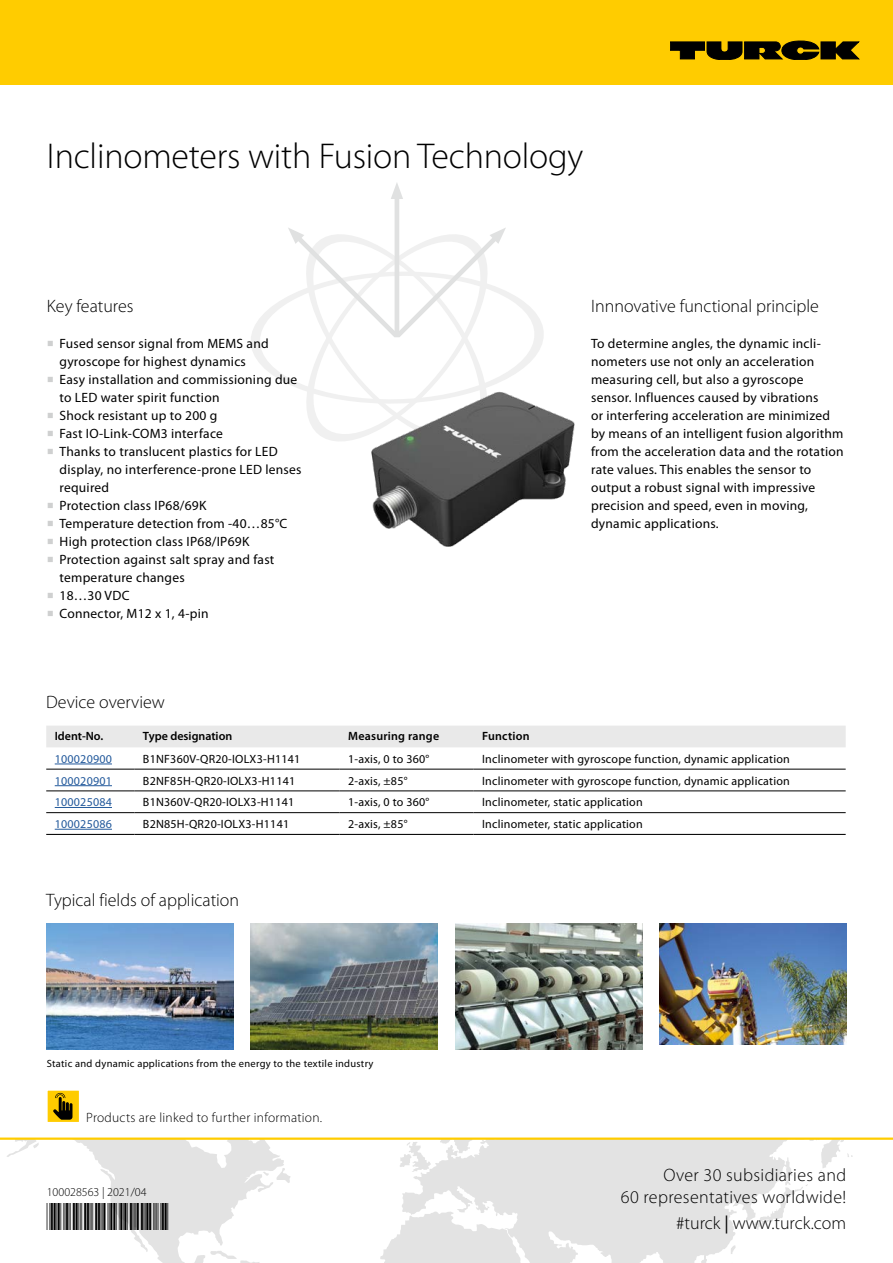
<style>
.page{position:relative;width:893px;height:1263px;background:#fff}
.page>*{position:absolute;margin:0;border:0;box-sizing:border-box;transform-origin:0 0}
.t1{font:300 36px "Myriad Pro";letter-spacing:-.005em;color:#000}
.t2{font:27px "Code 39 30";color:#000}
.t3{font:300 18px "Myriad Pro";color:#000}
.t4{font:300 18px/22.5px "Myriad Pro";letter-spacing:.02em;color:#000;text-align:right}
.t5{font:13.5px/18px "Myriad Pro";letter-spacing:.02em;color:#000}
.t6{font:300 13.5px "Myriad Pro";letter-spacing:.02em;color:#000}
.t7{font:12px "Myriad Pro";letter-spacing:.02em;color:#000}
.t8{font:12px "Myriad Pro";letter-spacing:.02em;color:#245a9c}
.t9{font:600 12px "Myriad Pro";color:#000}
.t10{font:600 12px "Myriad Pro";letter-spacing:.02em;color:#000}
.t11{font:300 12px "Myriad Pro";color:#000}
.t12{font:10.5px "Myriad Pro";letter-spacing:.025em;color:#000}
.s1{font-family:"Minion Pro";font-size:18px;color:#cfd0d0}
.s2{font-weight:400}
</style>
<div class="page">
<svg style="left:7px;top:1140px;width:846px;height:123px;fill:#e3e3e3"></svg>
<div style="left:0;top:0;width:893px;height:85px;background:#fc0"></div>
<svg style="left:670px;top:41px;width:189px;height:19px"></svg>
<hr style="left:0;top:1137px;width:893px;height:3px;background:#fc0">
<svg style="left:251px;top:291px;width:293px;height:93px"></svg>
<svg style="left:289px;top:199px;width:216px;height:242px"></svg>
<hr style="left:395px;top:193px;width:4px;height:142px;background:#e0e1e1">
<svg style="left:391px;top:183px;width:12px;height:16px"></svg>
<svg style="left:288px;top:227px;width:218px;height:115px"></svg>
<img style="left:47px;top:924px;width:187px;height:126px">
<img style="left:455px;top:924px;width:187px;height:126px">
<img style="left:251px;top:924px;width:187px;height:126px">
<img style="left:659px;top:924px;width:187px;height:121px">
<img style="left:353px;top:384px;width:222px;height:163px">
<div style="left:46px;top:726px;width:800px;height:21px;background:#e9e9e9"></div>
<hr style="left:46px;top:769px;width:88px;height:1px;background:#000">
<hr style="left:134px;top:769px;width:206px;height:1px;background:#000">
<hr style="left:340px;top:769px;width:134px;height:1px;background:#000">
<hr style="left:474px;top:769px;width:372px;height:1px;background:#000">
<hr style="left:46px;top:790px;width:88px;height:1px;background:#000">
<hr style="left:134px;top:790px;width:206px;height:1px;background:#000">
<hr style="left:340px;top:790px;width:134px;height:1px;background:#000">
<hr style="left:474px;top:790px;width:372px;height:1px;background:#000">
<hr style="left:46px;top:812px;width:88px;height:1px;background:#000">
<hr style="left:134px;top:812px;width:206px;height:1px;background:#000">
<hr style="left:340px;top:812px;width:134px;height:1px;background:#000">
<hr style="left:474px;top:812px;width:372px;height:1px;background:#000">
<hr style="left:46px;top:834px;width:88px;height:1px;background:#000">
<hr style="left:134px;top:834px;width:206px;height:1px;background:#000">
<hr style="left:340px;top:834px;width:134px;height:1px;background:#000">
<hr style="left:474px;top:834px;width:372px;height:1px;background:#000">
<hr style="left:55px;top:764px;width:57px;height:1px;background:#245a9c">
<hr style="left:55px;top:785px;width:57px;height:1px;background:#245a9c">
<hr style="left:55px;top:807px;width:57px;height:1px;background:#245a9c">
<hr style="left:55px;top:829px;width:57px;height:1px;background:#245a9c">
<div style="left:47px;top:1090px;width:32px;height:32px;background:#fc0"></div>
<svg style="left:53px;top:1093px;width:19px;height:27px"></svg>
<div style="left:47px;top:1090px;width:33px;height:33px;border:1px solid #fff"></div>
<h1 class="t1" style="left:47px;top:134px;width:538px">Inclinometers with Fusion Technology</h1>
<h3 class="t3" style="left:47px;top:295px;width:88px">Key features</h3>
<p class="t5" style="left:60px;top:334px;width:211px;text-indent:-13px"><span class="s1">■</span> Fused sensor signal from MEMS and gyroscope for highest dynamics</p>
<p class="t5" style="left:60px;top:370px;width:239px;text-indent:-13px"><span class="s1">■</span> Easy installation and commissioning due to LED water spirit function</p>
<p class="t5" style="left:47px;top:406px;width:172px"><span class="s1">■</span> Shock resistant up to 200 g</p>
<p class="t5" style="left:47px;top:424px;width:178px"><span class="s1">■</span> Fast IO-Link-COM3 interface</p>
<p class="t5" style="left:60px;top:442px;width:244px;text-indent:-13px"><span class="s1">■</span> Thanks to translucent plastics for LED display, no interference-prone LED lenses required</p>
<p class="t5" style="left:47px;top:496px;width:161px"><span class="s1">■</span> Protection class IP68/69K</p>
<p class="t5" style="left:47px;top:514px;width:242px"><span class="s1">■</span> Temperature detection from -40…85°C</p>
<p class="t5" style="left:47px;top:532px;width:204px"><span class="s1">■</span> High protection class IP68/IP69K</p>
<p class="t5" style="left:60px;top:550px;width:216px;text-indent:-13px"><span class="s1">■</span> Protection against salt spray and fast temperature changes</p>
<p class="t5" style="left:47px;top:586px;width:84px"><span class="s1">■</span> 18…30 VDC</p>
<p class="t5" style="left:47px;top:604px;width:163px"><span class="s1">■</span> Connector, M12 x 1, 4-pin</p>
<h3 class="t3" style="left:46px;top:691px;width:120px">Device overview</h3>
<h3 class="t3" style="left:591px;top:295px;width:229px">Innnovative functional principle</h3>
<p class="t5" style="left:591px;top:334px;width:254px">To determine angles, the dynamic incli&shy;nometers use not only an acceleration measuring cell, but also a gyroscope sensor. Influences caused by vibrations<br>or interfering acceleration are minimized by means of an intelligent fusion algorithm from the acceleration data and the rotation rate values. This enables the sensor to output a robust signal with impressive precision and speed, even in moving, dynamic applications.</p>
<p class="t9" style="left:55px;top:728px;width:50px">Ident-No.</p>
<p class="t9" style="left:143px;top:728px;width:91px">Type designation</p>
<p class="t10" style="left:348px;top:728px;width:93px">Measuring range</p>
<p class="t10" style="left:482px;top:728px;width:49px">Function</p>
<p class="t8" style="left:55px;top:751px;width:59px">100020900</p>
<p class="t7" style="left:143px;top:751px;width:159px">B1NF360V-QR20-IOLX3-H1141</p>
<p class="t7" style="left:348px;top:751px;width:83px">1-axis, 0 to 360°</p>
<p class="t7" style="left:482px;top:751px;width:309px">Inclinometer with gyroscope function, dynamic application</p>
<p class="t8" style="left:55px;top:773px;width:59px">100020901</p>
<p class="t7" style="left:143px;top:773px;width:154px">B2NF85H-QR20-IOLX3-H1141</p>
<p class="t7" style="left:348px;top:773px;width:61px">2-axis, ±85°</p>
<p class="t7" style="left:482px;top:773px;width:309px">Inclinometer with gyroscope function, dynamic application</p>
<p class="t8" style="left:55px;top:795px;width:59px">100025084</p>
<p class="t7" style="left:143px;top:795px;width:153px">B1N360V-QR20-IOLX3-H1141</p>
<p class="t7" style="left:348px;top:795px;width:83px">1-axis, 0 to 360°</p>
<p class="t7" style="left:482px;top:795px;width:162px">Inclinometer, static application</p>
<p class="t8" style="left:55px;top:817px;width:59px">100025086</p>
<p class="t7" style="left:143px;top:817px;width:148px">B2N85H-QR20-IOLX3-H1141</p>
<p class="t7" style="left:348px;top:817px;width:61px">2-axis, ±85°</p>
<p class="t7" style="left:482px;top:817px;width:162px">Inclinometer, static application</p>
<h3 class="t3" style="left:46px;top:889px;width:194px">Typical fields of application</h3>
<p class="t12" style="left:47px;top:1057px;width:328px">Static and dynamic applications from the energy to the textile industry</p>
<p class="t6" style="left:86px;top:1109px;width:237px">Products are linked to further information.</p>
<p class="t11" style="left:47px;top:1185px;width:101px">100028563 | 2021/04</p>
<h2 class="t2" style="left:47px;top:1204px;width:124px">*100028563*</h2>
<h3 class="t4" style="left:621px;top:1163px;width:227px">Over 30 subsidiaries and<br>60 representatives worldwide!</h3>
<h3 class="t3" style="left:676px;top:1212px;width:171px">#turck <span class="s2">|</span> www.turck.com</h3>
</div>
